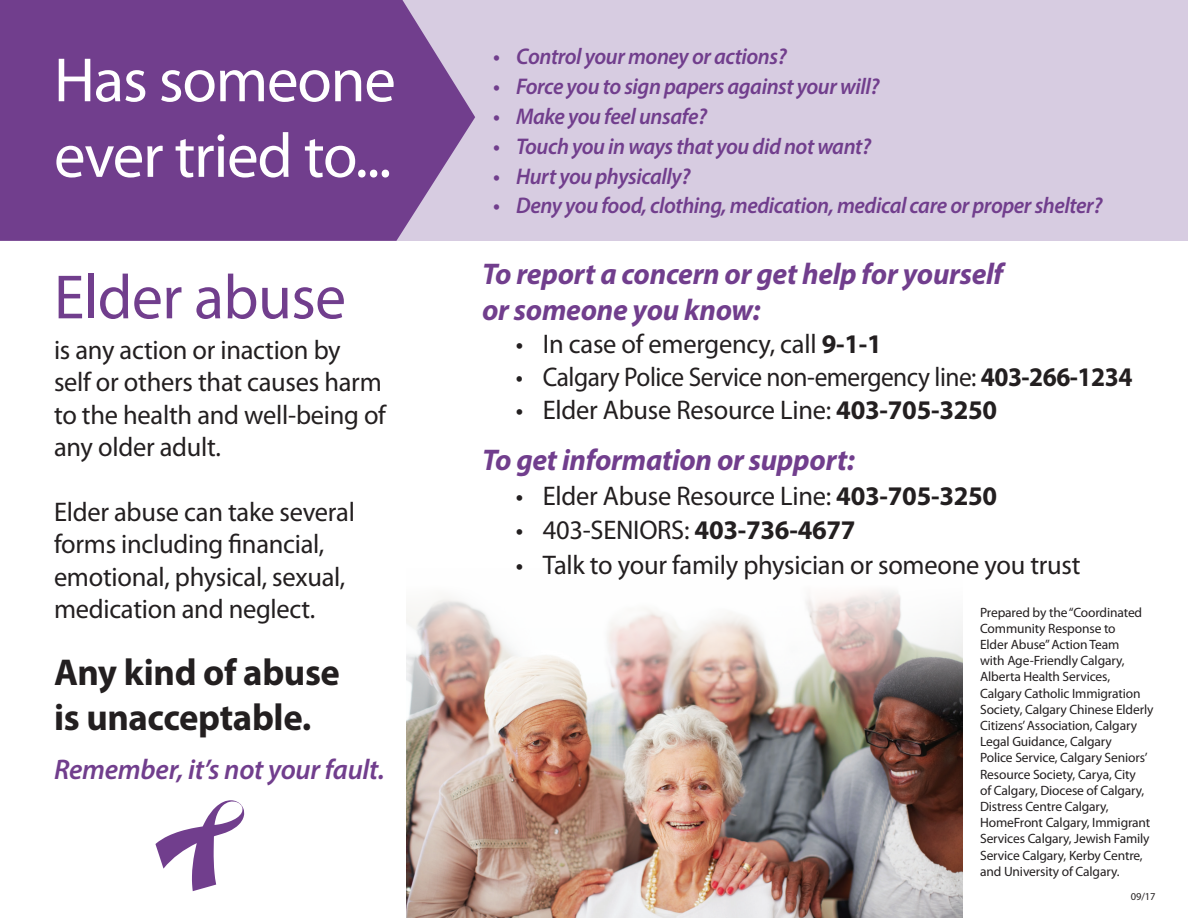
<style>
.page{position:relative;width:1188px;height:918px;background:#fff}
.page>*{position:absolute;margin:0;border:0;box-sizing:border-box;transform-origin:0 0}
.t1{font:63px/75.6px "Myriad Pro";letter-spacing:-.02em;color:#fff}
.t2{font:63px "Myriad Pro";letter-spacing:-.01em;color:#713e8d}
.t3{font:700 37.5px/45px "Myriad Pro";letter-spacing:-.01em;color:#231f20}
.t4{font:italic 700 30px/36px "Myriad Pro";letter-spacing:-.01em;color:#713e8d}
.t5{font:italic 600 28.5px "Myriad Pro";letter-spacing:-.01em;color:#713e8d}
.t6{font:27px/32.4px "Myriad Pro";letter-spacing:-.01em;color:#231f20}
.t7{font:27px "Myriad Pro";letter-spacing:-.01em;color:#231f20;scale:.94 1}
.t8{font:italic 600 22.8px "Myriad Pro";letter-spacing:-.02em;color:#713e8d;scale:.96 1}
.t9{font:13.5px/16.2px "Myriad Pro";letter-spacing:-.01em;color:#231f20}
.t10{font:10.5px "Myriad Pro";color:#231f20}
.s1{font-weight:700}
</style>
<div class="page">
<div style="left:0;top:0;width:1188px;height:241px;background:#d7cce1"></div>
<svg style="left:0;top:0;width:475px;height:241px;background:#794993"></svg>
<img style="left:406px;top:590px;width:557px;height:328px">
<svg style="left:155px;top:800px;width:89px;height:91px"></svg>
<h1 class="t1" style="left:54px;top:41px;width:343px">Has someone ever tried to...</h1>
<h1 class="t2" style="left:54px;top:258px;width:294px">Elder abuse</h1>
<h3 class="t6" style="left:54px;top:333px;width:333px">is any action or inaction by<br>self or others that causes harm to the health and well-being of any older adult.</h3>
<h3 class="t6" style="left:54px;top:495px;width:302px">Elder abuse can take several forms including financial, emotional, physical, sexual, medication and neglect.</h3>
<h2 class="t3" style="left:54px;top:648px;width:288px">Any kind of abuse is unacceptable.</h2>
<h3 class="t5" style="left:54px;top:751px;width:332px">Remember, it’s not your fault.</h3>
<h3 class="t8" style="left:493px;top:42px;width:307px">• Control your money or actions?</h3>
<h3 class="t8" style="left:493px;top:72px;width:404px">• Force you to sign papers against your will?</h3>
<h3 class="t8" style="left:493px;top:102px;width:225px">• Make you feel unsafe?</h3>
<h3 class="t8" style="left:493px;top:132px;width:395px">• Touch you in ways that you did not want?</h3>
<h3 class="t8" style="left:493px;top:161px;width:207px">• Hurt you physically?</h3>
<h3 class="t8" style="left:493px;top:191px;width:636px">• Deny you food, clothing, medication, medical care or proper shelter?</h3>
<h3 class="t4" style="left:482px;top:255px;width:523px">To report a concern or get help for yourself or someone you know:</h3>
<h3 class="t6" style="left:516px;top:328px;width:367px">• In case of emergency, call <span class="s1">9-1-1</span></h3>
<h3 class="t7" style="left:516px;top:361px;width:657px">• Calgary Police Service non-emergency line: <span class="s1">403-266-1234</span></h3>
<h3 class="t6" style="left:516px;top:394px;width:483px">• Elder Abuse Resource Line: <span class="s1">403-705-3250</span></h3>
<h3 class="t4" style="left:482px;top:441px;width:374px">To get information or support:</h3>
<h3 class="t6" style="left:516px;top:479px;width:483px">• Elder Abuse Resource Line: <span class="s1">403-705-3250</span></h3>
<h3 class="t6" style="left:516px;top:514px;width:341px">• 403-SENIORS: <span class="s1">403-736-4677</span></h3>
<h3 class="t6" style="left:516px;top:548px;width:566px">• Talk to your family physician or someone you trust</h3>
<p class="t9" style="left:980px;top:604px;width:175px">Prepared by the “Coordinated<br>Community Response to<br>Elder Abuse” Action Team<br>with Age-Friendly Calgary,<br>Alberta Health Services,<br>Calgary Catholic Immigration<br>Society, Calgary Chinese Elderly<br>Citizens’ Association, Calgary<br>Legal Guidance, Calgary<br>Police Service, Calgary Seniors’<br>Resource Society, Carya, City<br>of Calgary, Diocese of Calgary,<br>Distress Centre Calgary,<br>HomeFront Calgary, Immigrant<br>Services Calgary, Jewish Family<br>Service Calgary, Kerby Centre, and University of Calgary.</p>
<p class="t10" style="left:1131px;top:890px;width:26px">09/17</p>
</div>
